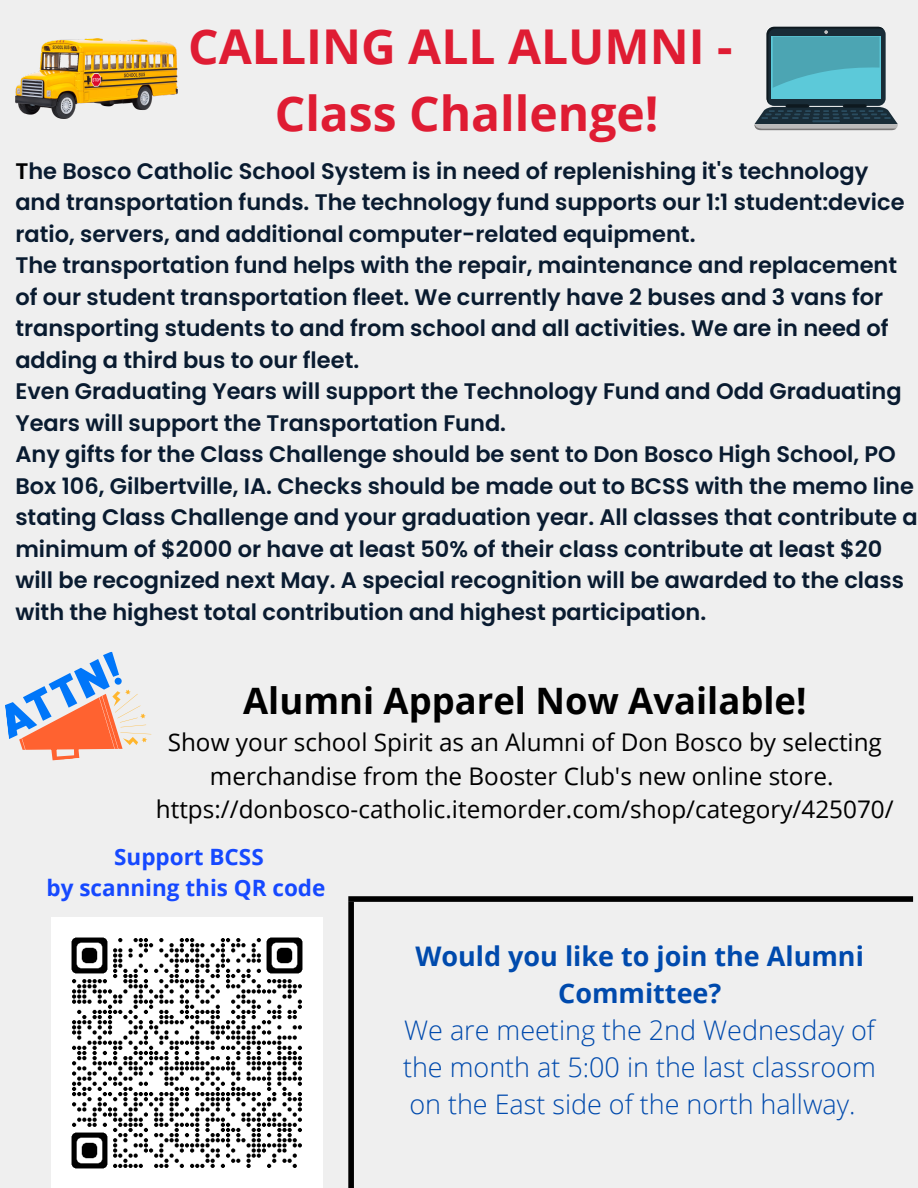
<style>
.page{position:relative;width:918px;height:1188px;background:#efefef}
.page>*{position:absolute;margin:0;border:0;box-sizing:border-box;transform-origin:0 0}
.t1{font:700 48px "Open Sans";color:#df1c33}
.t2{font:700 36.45px "Open Sans";color:#000}
.t3{font:300 27px/37.2px "Open Sans";color:#004aad;text-align:justify}
.t4{font:700 27px/37.2px "Open Sans";color:#004aad;text-align:center}
.t5{font:24.3px/33.8px "Open Sans";color:#000;text-align:center}
.t6{font:600 22.5px/31.5px "Poppins";color:#091b30}
.t7{font:700 22.5px "Open Sans";color:#1649ff}
.s1{color:#000}
</style>
<div class="page">
<img style="left:51px;top:917px;width:271px;height:271px">
<img style="left:15px;top:38px;width:162px;height:80px">
<svg style="left:5px;top:651px;width:147px;height:110px"></svg>
<div style="left:348px;top:896px;width:565px;height:6px;background:#000"></div>
<div style="left:348px;top:902px;width:6px;height:286px;background:#000"></div>
<svg style="left:754px;top:27px;width:144px;height:103px"></svg>
<hr style="left:812px;top:120px;width:28px;height:2px;background:#2a4c5f">
<p class="t1" style="left:188px;top:13px;width:546px">CALLING ALL ALUMNI -</p>
<p class="t1" style="left:275px;top:80px;width:385px">Class Challenge!</p>
<p class="t6" style="left:15px;top:155px;width:891px"><span class="s1">T</span>he Bosco Catholic School System is in need of replenishing it's technology and transportation funds. The technology fund supports our 1:1 student:device ratio, servers, and additional computer-related equipment.</p>
<p class="t6" style="left:15px;top:250px;width:883px">The transportation fund helps with the repair, maintenance and replacement of our student transportation fleet. We currently have 2 buses and 3 vans for transporting students to and from school and all activities. We are in need of adding a third bus to our fleet.</p>
<p class="t6" style="left:15px;top:376px;width:888px">Even Graduating Years will support the Technology Fund and Odd Graduating<br>Years will support the Transportation Fund.</p>
<p class="t6" style="left:15px;top:439px;width:904px">Any gifts for the Class Challenge should be sent to Don Bosco High School, PO Box 106, Gilbertville, IA. Checks should be made out to BCSS with the memo line stating Class Challenge and your graduation year. All classes that contribute a minimum of $2000 or have at least 50% of their class contribute at least $20 will be recognized next May. A special recognition will be awarded to the class with the highest total contribution and highest participation.</p>
<p class="t2" style="left:243px;top:675px;width:565px">Alumni Apparel Now Available!</p>
<p class="t5" style="left:168px;top:725px;width:716px">Show your school Spirit as an Alumni of Don Bosco by selecting merchandise from the Booster Club's new online store.</p>
<p class="t5" style="left:156px;top:792px;width:739px">https://donbosco-catholic.itemorder.com/shop/category/425070/</p>
<p class="t7" style="left:114px;top:841px;width:151px">Support BCSS</p>
<p class="t7" style="left:47px;top:872px;width:280px">by scanning this QR code</p>
<p class="t4" style="left:415px;top:937px;width:450px">Would you like to join the Alumni<br>Committee?</p>
<p class="t3" style="left:403px;top:1011px;width:474px">We are meeting the 2nd Wednesday of the month at 5:00 in the last classroom on the East side of the north hallway.</p>
</div>
